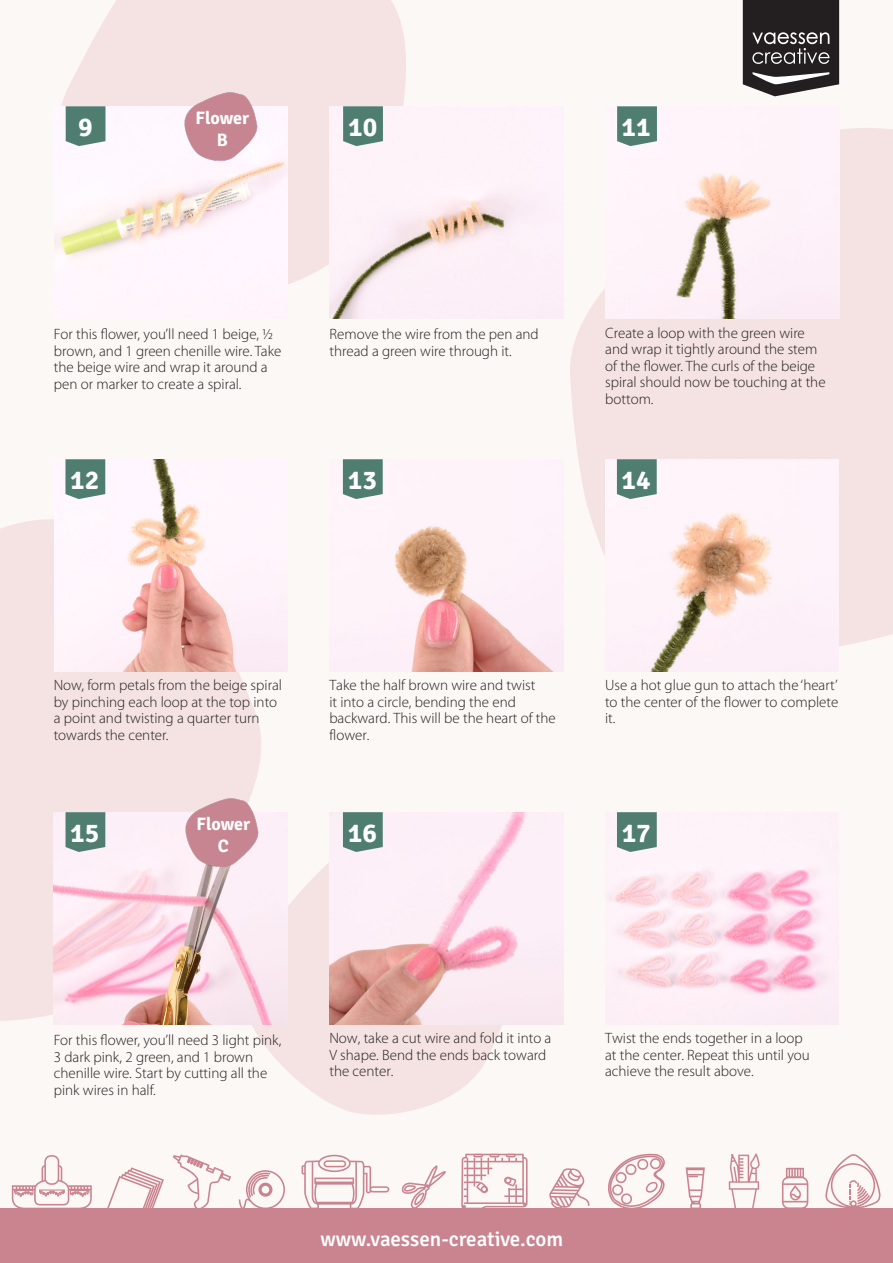
<style>
.page{position:relative;width:893px;height:1263px;background:#fff}
.page>*{position:absolute;margin:0;border:0;box-sizing:border-box;transform-origin:0 0}
.t1{font:700 27px "Signika";color:#fff}
.t2{font:500 21px "Signika";color:#fff}
.t3{font:700 18px/21.6px "Signika";color:#fff;text-align:center}
.tekst_uitleg{font:300 15px/16.5px "Myriad Pro";color:#231f20}
</style>
<div class="page">
<div style="left:0;top:0;width:893px;height:1213px;background:#fcf8f5"></div>
<div style="left:0;top:1209px;width:893px;height:54px;background:#ca8490"></div>
<svg style="left:729px;top:1153px;width:31px;height:56px"></svg>
<svg style="left:600px;top:1154px;width:67px;height:55px"></svg>
<svg style="left:302px;top:1155px;width:87px;height:54px"></svg>
<svg style="left:173px;top:1154px;width:58px;height:55px"></svg>
<svg style="left:107px;top:1167px;width:57px;height:42px"></svg>
<svg style="left:461px;top:1153px;width:67px;height:56px"></svg>
<svg style="left:11px;top:1155px;width:81px;height:54px"></svg>
<svg style="left:239px;top:1170px;width:46px;height:39px"></svg>
<svg style="left:686px;top:1167px;width:19px;height:42px"></svg>
<svg style="left:402px;top:1165px;width:44px;height:44px"></svg>
<svg style="left:549px;top:1168px;width:41px;height:41px"></svg>
<svg style="left:782px;top:1168px;width:26px;height:41px"></svg>
<svg style="left:825px;top:1154px;width:57px;height:55px"></svg>
<svg style="left:260px;top:863px;width:242px;height:252px;fill:#f5e2e2"></svg>
<svg style="left:0;top:519px;width:283px;height:519px;fill:#f5e2e2"></svg>
<svg style="left:61px;top:0;width:345px;height:284px;fill:#f5e2e2"></svg>
<svg style="left:563px;top:60px;width:330px;height:612px;fill:#f5e2e2"></svg>
<img style="left:54px;top:106px;width:234px;height:178px">
<img style="left:54px;top:459px;width:233px;height:213px">
<img style="left:54px;top:812px;width:234px;height:213px">
<img style="left:330px;top:106px;width:233px;height:213px">
<img style="left:342px;top:459px;width:221px;height:213px">
<img style="left:330px;top:812px;width:233px;height:213px">
<img style="left:605px;top:106px;width:234px;height:213px">
<img style="left:605px;top:459px;width:234px;height:213px">
<img style="left:607px;top:812px;width:232px;height:213px">
<svg style="left:743px;top:0;width:96px;height:96px"></svg>
<img style="left:171px;top:74px;width:100px;height:101px">
<img style="left:172px;top:780px;width:100px;height:101px">
<svg style="left:66px;top:106px;width:39px;height:40px"></svg>
<svg style="left:65px;top:459px;width:40px;height:40px"></svg>
<svg style="left:66px;top:812px;width:39px;height:40px"></svg>
<svg style="left:343px;top:106px;width:40px;height:40px"></svg>
<svg style="left:343px;top:459px;width:40px;height:40px"></svg>
<svg style="left:343px;top:812px;width:40px;height:40px"></svg>
<svg style="left:617px;top:106px;width:40px;height:40px"></svg>
<svg style="left:617px;top:459px;width:40px;height:40px"></svg>
<svg style="left:617px;top:812px;width:40px;height:40px"></svg>
<p class="t1" style="left:78px;top:107px;width:16px">9</p>
<p class="t3" style="left:196px;top:106px;width:55px">Flower<br>B</p>
<p class="t1" style="left:348px;top:107px;width:31px">10</p>
<p class="t1" style="left:622px;top:107px;width:31px">11</p>
<p class="tekst_uitleg" style="left:54px;top:326px;width:229px">For this flower, you’ll need 1 beige, ½ brown, and 1 green chenille wire. Take the beige wire and wrap it around a pen or marker to create a spiral.</p>
<p class="t1" style="left:70px;top:460px;width:31px">12</p>
<p class="tekst_uitleg" style="left:330px;top:326px;width:211px">Remove the wire from the pen and thread a green wire through it.</p>
<p class="tekst_uitleg" style="left:605px;top:325px;width:222px">Create a loop with the green wire and wrap it tightly around the stem of the flower. The curls of the beige spiral should now be touching at the bottom.</p>
<p class="t1" style="left:348px;top:460px;width:31px">13</p>
<p class="t1" style="left:622px;top:460px;width:31px">14</p>
<p class="tekst_uitleg" style="left:54px;top:677px;width:230px">Now, form petals from the beige spiral by pinching each loop at the top into a point and twisting a quarter turn towards the center.</p>
<p class="t1" style="left:70px;top:813px;width:31px">15</p>
<p class="t3" style="left:197px;top:812px;width:55px">Flower<br>C</p>
<p class="tekst_uitleg" style="left:329px;top:677px;width:228px">Take the half brown wire and twist<br>it into a circle, bending the end backward. This will be the heart of the flower.</p>
<p class="tekst_uitleg" style="left:605px;top:677px;width:235px;text-align:justify">Use a hot glue gun to attach the ‘heart’ to the center of the flower to complete it.</p>
<p class="t1" style="left:348px;top:813px;width:31px">16</p>
<p class="t1" style="left:622px;top:813px;width:31px">17</p>
<p class="tekst_uitleg" style="left:54px;top:1032px;width:229px">For this flower, you’ll need 3 light pink,<br>3 dark pink, 2 green, and 1 brown chenille wire. Start by cutting all the pink wires in half.</p>
<p class="tekst_uitleg" style="left:329px;top:1030px;width:224px">Now, take a cut wire and fold it into a<br>V shape. Bend the ends back toward the center.</p>
<p class="tekst_uitleg" style="left:605px;top:1030px;width:206px">Twist the ends together in a loop at the center. Repeat this until you achieve the result above.</p>
<p class="t2" style="left:321px;top:1224px;width:244px">www.vaessen-creative.com</p>
</div>
